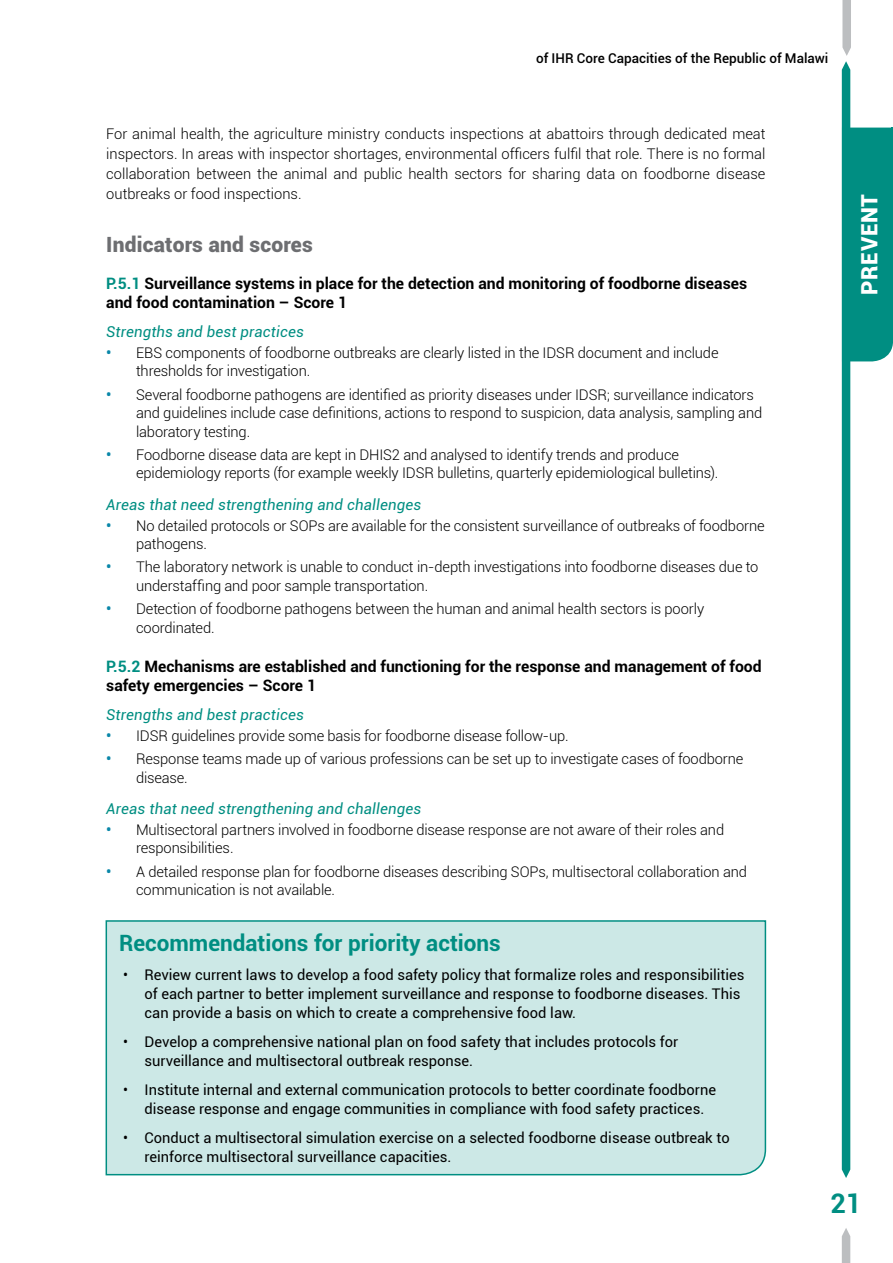
<style>
.page{position:relative;width:893px;height:1263px;background:#fff}
.page>*{position:absolute;margin:0;border:0;box-sizing:border-box;transform-origin:0 0}
.t1{font:700 27px "Roboto";color:#008e82}
.t2{font:700 22.5px "Roboto";color:#008e82}
.t3{font:900 22.5px "Roboto";letter-spacing:.03em;color:#fff}
.t4{font:900 21px "Roboto";letter-spacing:.01em;color:#6d6e71}
.t5{font:700 15.75px/19.5px "Roboto";color:#000}
.t6{font:italic 15px "Roboto";letter-spacing:.01em;color:#008e82}
.t7{font:300 14.7px/18.3px "Roboto";letter-spacing:-.01em;color:#000}
.t8{font:14.7px/18.8px "Roboto";color:#000}
.t9{font:500 13.5px "Roboto";color:#000}
.s1{color:#008e82}
.s2{font-weight:700;color:#0a87a9}
</style>
<div class="page">
<svg style="left:842px;top:1228px;width:8px;height:35px"></svg>
<svg style="left:842px;top:0;width:51px;height:1178px"></svg>
<hr style="left:891px;top:128px;width:2px;height:211px;background:#008e82">
<div style="left:105px;top:920px;width:662px;height:256px;background:#cce8e6"></div>
<p class="t9" style="left:536px;top:48px;width:294px">of IHR Core Capacities of the Republic of Malawi</p>
<p class="t7" style="left:106px;top:123px;width:661px;line-height:20.2px;text-align:justify">For animal health, the agriculture ministry conducts inspections at abattoirs through dedicated meat inspectors. In areas with inspector shortages, environmental officers fulfil that role. There is no formal collaboration between the animal and public health sectors for sharing data on foodborne disease outbreaks or food inspections.</p>
<h3 class="t4" style="left:106px;top:230px;width:208px">Indicators and scores</h3>
<p class="t5" style="left:106px;top:273px;width:642px"><span class="s1">P.5.1</span> Surveillance systems in place for the detection and monitoring of foodborne diseases and food contamination – Score 1</p>
<p class="t6" style="left:106px;top:321px;width:199px">Strengths and best practices</p>
<p class="t7" style="left:136px;top:343px;width:584px;text-indent:-30px"><span class="s2">•</span> EBS components of foodborne outbreaks are clearly listed in the IDSR document and include thresholds for investigation.</p>
<p class="t7" style="left:136px;top:385px;width:628px;text-indent:-30px"><span class="s2">•</span> Several foodborne pathogens are identified as priority diseases under IDSR; surveillance indicators and guidelines include case definitions, actions to respond to suspicion, data analysis, sampling and laboratory testing.</p>
<p class="t7" style="left:136px;top:445px;width:584px;text-indent:-30px"><span class="s2">•</span> Foodborne disease data are kept in DHIS2 and analysed to identify trends and produce epidemiology reports (for example weekly IDSR bulletins, quarterly epidemiological bulletins).</p>
<p class="t6" style="left:106px;top:494px;width:316px">Areas that need strengthening and challenges</p>
<p class="t7" style="left:136px;top:516px;width:630px;text-indent:-30px"><span class="s2">•</span> No detailed protocols or SOPs are available for the consistent surveillance of outbreaks of foodborne pathogens.</p>
<p class="t7" style="left:136px;top:558px;width:624px;text-indent:-30px"><span class="s2">•</span> The laboratory network is unable to conduct in-depth investigations into foodborne diseases due to understaffing and poor sample transportation.</p>
<p class="t7" style="left:136px;top:599px;width:570px;text-indent:-30px"><span class="s2">•</span> Detection of foodborne pathogens between the human and animal health sectors is poorly coordinated.</p>
<p class="t5" style="left:106px;top:656px;width:657px"><span class="s1">P.5.2</span> Mechanisms are established and functioning for the response and management of food safety emergencies – Score 1</p>
<p class="t6" style="left:106px;top:704px;width:199px">Strengths and best practices</p>
<p class="t7" style="left:106px;top:726px;width:464px"><span class="s2">•</span> IDSR guidelines provide some basis for foodborne disease follow-up.</p>
<p class="t7" style="left:136px;top:749px;width:609px;text-indent:-30px"><span class="s2">•</span> Response teams made up of various professions can be set up to investigate cases of foodborne disease.</p>
<p class="t6" style="left:106px;top:798px;width:316px">Areas that need strengthening and challenges</p>
<p class="t7" style="left:136px;top:820px;width:590px;text-indent:-30px"><span class="s2">•</span> Multisectoral partners involved in foodborne disease response are not aware of their roles and responsibilities.</p>
<p class="t7" style="left:136px;top:862px;width:612px;text-indent:-30px"><span class="s2">•</span> A detailed response plan for foodborne diseases describing SOPs, multisectoral collaboration and communication is not available.</p>
<h2 class="t2" style="left:119px;top:927px;width:383px">Recommendations for priority actions</h2>
<p class="t8" style="left:145px;top:965px;width:601px;text-indent:-21px">• Review current laws to develop a food safety policy that formalize roles and responsibilities of each partner to better implement surveillance and response to foodborne diseases. This can provide a basis on which to create a comprehensive food law.</p>
<p class="t8" style="left:145px;top:1032px;width:535px;text-indent:-21px">• Develop a comprehensive national plan on food safety that includes protocols for surveillance and multisectoral outbreak response.</p>
<p class="t8" style="left:145px;top:1080px;width:573px;text-indent:-21px">• Institute internal and external communication protocols to better coordinate foodborne disease response and engage communities in compliance with food safety practices.</p>
<p class="t8" style="left:145px;top:1128px;width:587px;text-indent:-21px">• Conduct a multisectoral simulation exercise on a selected foodborne disease outbreak to reinforce multisectoral surveillance capacities.</p>
<h2 class="t3" style="left:853px;top:295px;width:102px;rotate:-90deg">PREVENT</h2>
<h1 class="t1" style="left:830px;top:1185px;width:32px">21</h1>
</div>
